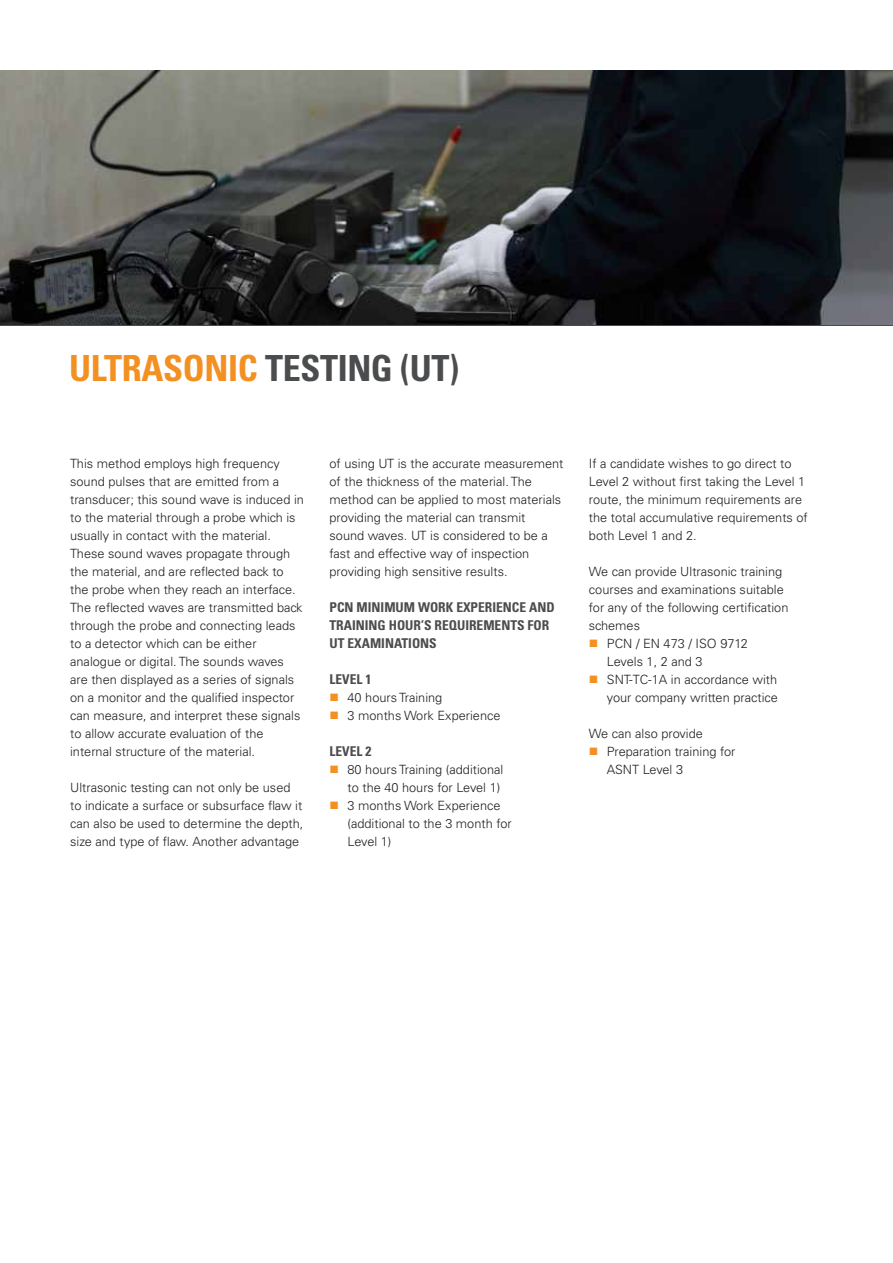
<style>
.page{position:relative;width:893px;height:1263px;background:#fff}
.page>*{position:absolute;margin:0;border:0;box-sizing:border-box;transform-origin:0 0}
.t1{font:700 condensed 36px "Univers LT Std";letter-spacing:-.01em;color:#4b4c4d}
.t2{font:700 condensed 13.5px "Univers LT Std";color:#4b4c4d}
.t3{font:300 12.75px/18px "Univers LT Std";color:#231f20}
.s1{color:#f39022}
</style>
<div class="page">
<img style="left:0;top:70px;width:893px;height:254px">
<h1 class="t1" style="left:69px;top:346px;width:392px"><span class="s1">ULTRASONIC</span> TESTING (UT)</h1>
<p class="t3" style="left:70px;top:454px;width:235px">This method employs high frequency sound pulses that are emitted from a transducer; this sound wave is induced in to the material through a probe which is usually in contact with the material.<br>These sound waves propagate through the material, and are reflected back to the probe when they reach an interface.<br>The reflected waves are transmitted back through the probe and connecting leads to a detector which can be either analogue or digital. The sounds waves are then displayed as a series of signals on a monitor and the qualified inspector can measure, and interpret these signals to allow accurate evaluation of the internal structure of the material.</p>
<p class="t3" style="left:70px;top:779px;width:235px">Ultrasonic testing can not only be used to indicate a surface or subsurface flaw it can also be used to determine the depth, size and type of flaw. Another advantage</p>
<p class="t3" style="left:330px;top:455px;width:235px">of using UT is the accurate measurement of the thickness of the material. The method can be applied to most materials providing the material can transmit sound waves. UT is considered to be a fast and effective way of inspection providing high sensitive results.</p>
<p class="t2" style="left:330px;top:599px;width:175px">PCN MINIMUM WORK EXPERIENCE</p>
<p class="t2" style="left:529px;top:599px;width:18px">AND</p>
<p class="t2" style="left:330px;top:617px;width:174px">TRAINING HOUR’S REQUIREMENTS</p>
<p class="t2" style="left:528px;top:617px;width:23px">FOR</p>
<p class="t2" style="left:330px;top:635px;width:100px">UT EXAMINATIONS</p>
<p class="t2" style="left:330px;top:671px;width:43px">LEVEL 1</p>
<p class="t3" style="left:330px;top:688px;width:114px"><span class="s1">■</span> 40 hours Training</p>
<p class="t3" style="left:330px;top:706px;width:173px"><span class="s1">■</span> 3 months Work Experience</p>
<p class="t2" style="left:330px;top:743px;width:43px">LEVEL 2</p>
<p class="t3" style="left:330px;top:760px;width:175px;text-align:right"><span class="s1">■</span> 80 hours Training (additional to the 40 hours for Level 1)</p>
<p class="t3" style="left:348px;top:796px;width:166px;text-indent:-18px"><span class="s1">■</span> 3 months Work Experience (additional to the 3 month for<br>Level 1)</p>
<p class="t3" style="left:589px;top:455px;width:220px">If a candidate wishes to go direct to Level 2 without first taking the Level 1 route, the minimum requirements are the total accumulative requirements of both Level 1 and 2.</p>
<p class="t3" style="left:589px;top:563px;width:201px">We can provide Ultrasonic training courses and examinations suitable for any of the following certification schemes</p>
<p class="t3" style="left:607px;top:635px;width:143px;text-indent:-18px"><span class="s1">■</span> PCN / EN 473 / ISO 9712<br>Levels 1, 2 and 3</p>
<p class="t3" style="left:589px;top:671px;width:191px;text-align:right"><span class="s1">■</span> SNT-TC-1A in accordance with your company written practice</p>
<p class="t3" style="left:589px;top:725px;width:116px">We can also provide</p>
<p class="t3" style="left:607px;top:743px;width:130px;text-indent:-18px"><span class="s1">■</span> Preparation training for<br>ASNT Level 3</p>
</div>
